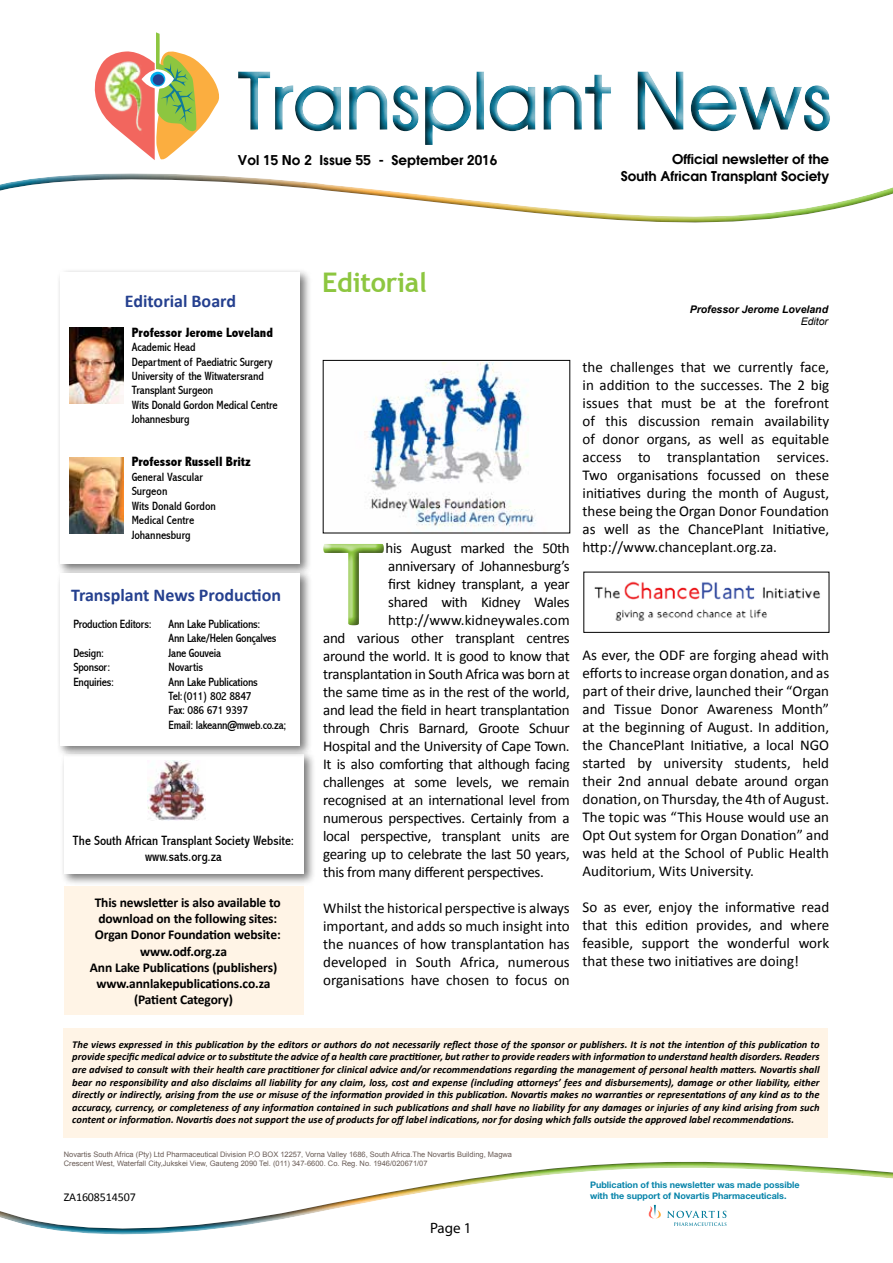
<style>
.page{position:relative;width:893px;height:1263px;background:#fff}
.page>*{position:absolute;margin:0;border:0;box-sizing:border-box;transform-origin:0 0}
.t1{font:700 27px "Trebuchet MS";letter-spacing:-.01em;color:#8dc640}
.t2{font:700 18px "Calibri";color:#25408f}
.t3{font:15px/18px "Calibri";letter-spacing:-.02em;color:#000;text-align:justify}
.t4{font:15px "Calibri";color:#000}
.t5{font:15px "Myriad Pro";color:#000}
.t6{font:700 13.5px/16.2px "Calibri";letter-spacing:-.01em;color:#000;text-align:center}
.t7{font:600 13.5px/16.2px "Atlanta";color:#000;text-align:right}
.t8{font:condensed 13.5px/16.2px "Abadi";color:#000;text-align:center}
.t9{font:800 condensed 13.5px "Abadi";color:#000}
.t10{font:condensed 12px/14.4px "Abadi";letter-spacing:-.01em;color:#000}
.t11{font:12px "Calibri";letter-spacing:-.01em;color:#000}
.t12{font:italic 700 10.5px/12.6px "Calibri";color:#000;text-align:justify}
.t13{font:italic 700 10.5px "Arial";color:#000}
.t14{font:italic 10.5px "Arial";color:#000}
.t15{font:700 9px/10.8px "Helvetica Neue LT Std";color:#0583a9}
.t16{font:7.5px/9px "Arial";color:#695b55}
</style>
<div class="page">
<div style="left:0;top:141px;width:893px;height:83px;background:#000;opacity:.75"></div>
<svg style="left:63px;top:1127px;width:765px;height:11px"></svg>
<div style="left:0;top:1159px;width:893px;height:72px;background:#000;opacity:.75"></div>
<div style="left:230px;top:60px;width:611px;height:94px;background:#fff"></div>
<div style="left:227px;top:63px;width:606px;height:93px;background:#000;opacity:.75"></div>
<svg style="left:93px;top:32px;width:127px;height:128px"></svg>
<svg style="left:150px;top:72px;width:15px;height:15px"></svg>
<div style="left:153px;top:74px;width:11px;height:11px;background:#25408f;border-radius:50%"></div>
<img style="left:93px;top:47px;width:56px;height:99px">
<div style="left:322px;top:542px;width:63px;height:84px;background:#000;opacity:.75"></div>
<div style="left:60px;top:751px;width:256px;height:135px;background:#000;opacity:.54"></div>
<div style="left:64px;top:754px;width:239px;height:120px;background:#fff"></div>
<div style="left:57px;top:268px;width:256px;height:308px;background:#000;opacity:.54"></div>
<div style="left:61px;top:272px;width:239px;height:291px;background:#fff"></div>
<img style="left:69px;top:327px;width:55px;height:77px">
<img style="left:69px;top:457px;width:55px;height:76px">
<div style="left:57px;top:568px;width:256px;height:189px;background:#000;opacity:.54"></div>
<div style="left:61px;top:573px;width:239px;height:172px;background:#fff"></div>
<svg style="left:649px;top:1205px;width:77px;height:21px"></svg>
<img style="left:148px;top:760px;width:57px;height:60px">
<div style="left:64px;top:886px;width:239px;height:129px;background:#fff4e6"></div>
<div style="left:64px;top:1028px;width:764px;height:109px;background:#fff4e6"></div>
<img style="left:364px;top:362px;width:172px;height:166px">
<img style="left:594px;top:581px;width:226px;height:40px">
<p class="t7" style="left:238px;top:152px;width:261px">Vol 15 No 2 Issue 55 - September 2016</p>
<p class="t2" style="left:125px;top:290px;width:113px">Editorial Board</p>
<h1 class="t1" style="left:322px;top:266px;width:106px">Editorial</h1>
<p class="t7" style="left:621px;top:151px;width:210px">Official newsletter of the<br>South African Transplant Society</p>
<p class="t13" style="left:690px;top:302px;width:140px">Professor Jerome Loveland</p>
<p class="t14" style="left:801px;top:315px;width:29px">Editor</p>
<p class="t9" style="left:132px;top:325px;width:143px">Professor Jerome Loveland</p>
<p class="t10" style="left:132px;top:340px;width:147px">Academic Head<br>Department of Paediatric Surgery<br>University of the Witwatersrand<br>Transplant Surgeon<br>Wits Donald Gordon Medical Centre<br>Johannesburg</p>
<p class="t9" style="left:132px;top:454px;width:121px">Professor Russell Britz</p>
<p class="t10" style="left:132px;top:470px;width:86px">General Vascular<br>Surgeon<br>Wits Donald Gordon<br>Medical Centre<br>Johannesburg</p>
<p class="t3" style="left:583px;top:358px;width:248px">the challenges that we currently face, in addition to the successes. The 2 big issues that must be at the forefront of this discussion remain availability of donor organs, as well as equitable access to transplantation services.<br>Two organisations focussed on these initiatives during the month of August, these being the Organ Donor Foundation as well as the ChancePlant Initiative, http://www.chanceplant.org.za.</p>
<p class="t3" style="left:386px;top:539px;width:186px">his August marked the 50th</p>
<p class="t3" style="left:388px;top:557px;width:183px">anniversary of Johannesburg’s</p>
<p class="t3" style="left:388px;top:575px;width:183px">first kidney transplant, a year</p>
<p class="t3" style="left:388px;top:593px;width:183px">shared with Kidney Wales</p>
<p class="t4" style="left:388px;top:610px;width:183px">http://www.kidneywales.com</p>
<p class="t3" style="left:323px;top:629px;width:248px">and various other transplant centres</p>
<p class="t3" style="left:323px;top:647px;width:248px">around the world. It is good to know that</p>
<p class="t3" style="left:323px;top:665px;width:248px">transplantation in South Africa was born at</p>
<p class="t3" style="left:323px;top:683px;width:248px">the same time as in the rest of the world,</p>
<p class="t3" style="left:323px;top:701px;width:248px">and lead the field in heart transplantation</p>
<p class="t3" style="left:323px;top:719px;width:248px">through Chris Barnard, Groote Schuur</p>
<p class="t3" style="left:323px;top:737px;width:248px">Hospital and the University of Cape Town.</p>
<p class="t3" style="left:323px;top:755px;width:248px">It is also comforting that although facing</p>
<p class="t3" style="left:323px;top:773px;width:248px">challenges at some levels, we remain</p>
<p class="t3" style="left:323px;top:791px;width:248px">recognised at an international level from</p>
<p class="t3" style="left:323px;top:809px;width:248px">numerous perspectives. Certainly from a</p>
<p class="t3" style="left:323px;top:827px;width:248px">local perspective, transplant units are</p>
<p class="t3" style="left:323px;top:845px;width:248px">gearing up to celebrate the last 50 years,</p>
<p class="t3" style="left:323px;top:863px;width:222px">this from many different perspectives.</p>
<p class="t3" style="left:323px;top:899px;width:248px">Whilst the historical perspective is always important, and adds so much insight into the nuances of how transplantation has developed in South Africa, numerous organisations have chosen to focus on</p>
<p class="t2" style="left:71px;top:583px;width:212px">Transplant News Production</p>
<p class="t10" style="left:73px;top:617px;width:80px">Production Editors:</p>
<p class="t10" style="left:169px;top:617px;width:109px">Ann Lake Publications:<br>Ann Lake/Helen Gonçalves</p>
<p class="t10" style="left:73px;top:646px;width:32px">Design:</p>
<p class="t10" style="left:169px;top:646px;width:54px">Jane Gouveia</p>
<p class="t10" style="left:73px;top:660px;width:38px">Sponsor:</p>
<p class="t10" style="left:169px;top:660px;width:36px">Novartis</p>
<p class="t10" style="left:73px;top:674px;width:42px">Enquiries:</p>
<p class="t10" style="left:169px;top:674px;width:119px">Ann Lake Publications<br>Tel:(011) 802 8847<br>Fax: 086 671 9397<br>Email: lakeann@mweb.co.za;</p>
<p class="t3" style="left:583px;top:646px;width:248px">As ever, the ODF are forging ahead with efforts to increase organ donation, and as part of their drive, launched their “Organ and Tissue Donor Awareness Month” at the beginning of August. In addition, the ChancePlant Initiative, a local NGO started by university students, held their 2nd annual debate around organ donation, on Thursday, the 4th of August.<br>The topic was “This House would use an Opt Out system for Organ Donation” and was held at the School of Public Health Auditorium, Wits University.</p>
<p class="t3" style="left:583px;top:898px;width:248px">So as ever, enjoy the informative read that this edition provides, and where feasible, support the wonderful work that these two initiatives are doing!</p>
<p class="t8" style="left:73px;top:832px;width:223px">The South African Transplant Society Website: www.sats.org.za</p>
<p class="t6" style="left:90px;top:894px;width:192px">This newsletter is also available to download on the following sites:<br>Organ Donor Foundation website: www.odf.org.za<br>Ann Lake Publications (publishers) www.annlakepublications.co.za (Patient Category)</p>
<p class="t12" style="left:72px;top:1038px;width:749px">The views expressed in this publication by the editors or authors do not necessarily reflect those of the sponsor or publishers. It is not the intention of this publication to provide specific medical advice or to substitute the advice of a health care practitioner, but rather to provide readers with information to understand health disorders. Readers are advised to consult with their health care practitioner for clinical advice and/or recommendations regarding the management of personal health matters. Novartis shall bear no responsibility and also disclaims all liability for any claim, loss, cost and expense (including attorneys’ fees and disbursements), damage or other liability, either directly or indirectly, arising from the use or misuse of the information provided in this publication. Novartis makes no warranties or representations of any kind as to the accuracy, currency, or completeness of any information contained in such publications and shall have no liability for any damages or injuries of any kind arising from such content or information. Novartis does not support the use of products for off label indications, nor for dosing which falls outside the approved label recommendations.</p>
<p class="t16" style="left:64px;top:1149px;width:450px">Novartis South Africa (Pty) Ltd Pharmaceutical Division P.O BOX 12257, Vorna Valley 1686, South Africa.The Novartis Building, Magwa<br>Crescent West, Waterfall City,Jukskei View, Gauteng 2090 Tel. (011) 347-6600. Co. Reg. No. 1946/020671/07</p>
<p class="t11" style="left:64px;top:1190px;width:74px">ZA1608514507</p>
<p class="t5" style="left:430px;top:1218px;width:43px">Page 1</p>
<p class="t15" style="left:590px;top:1179px;width:211px">Publication of this newsletter was made possible with the support of Novartis Pharmaceuticals.</p>
</div>
